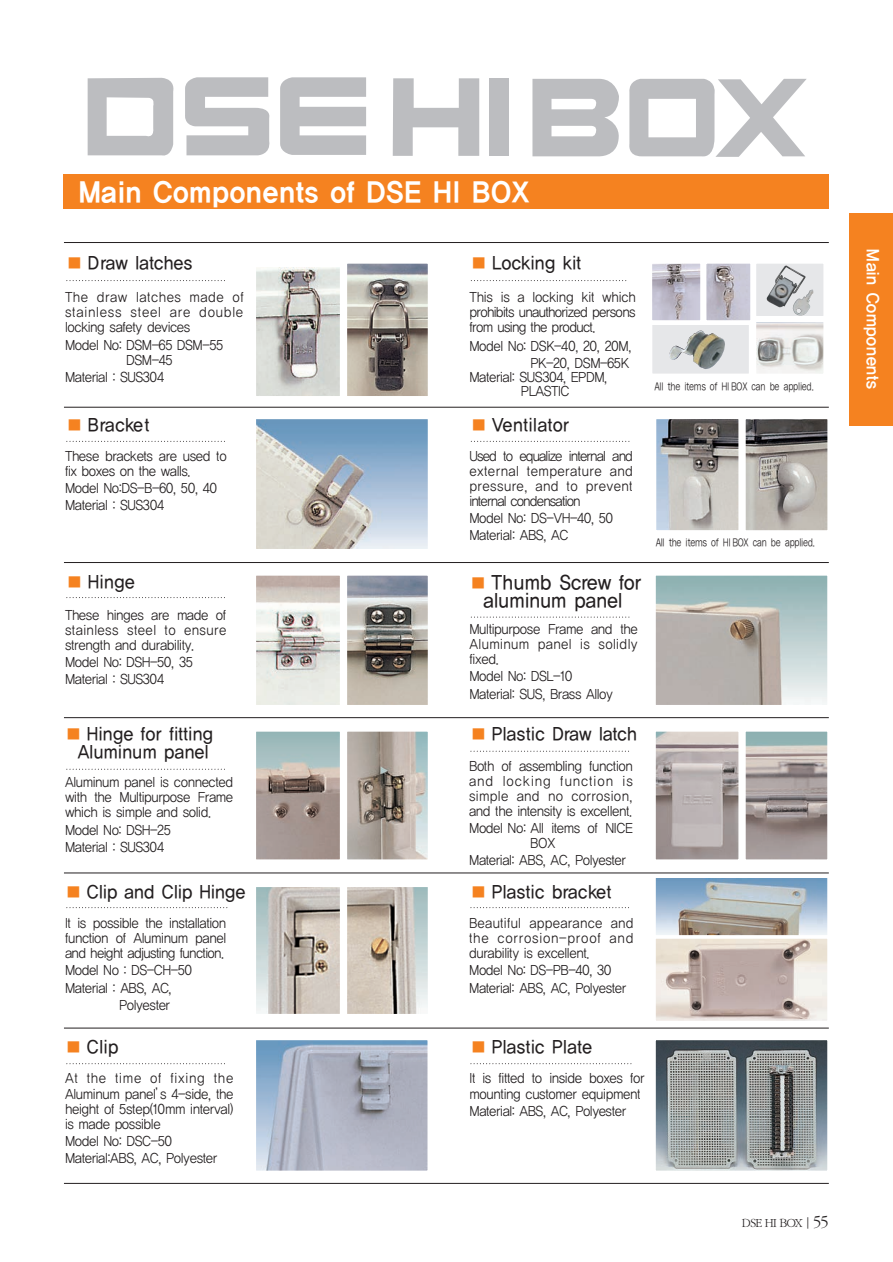
<style>
.page{position:relative;width:893px;height:1262px;background:#fff}
.page>*{position:absolute;margin:0;border:0;box-sizing:border-box;transform-origin:0 0}
.t1{font:27px "YGO15";letter-spacing:-.075em;color:#fff;scale:.95 1}
.t2{font:19.5px/18px "YGO13";letter-spacing:-.065em;color:#231f20;text-align:center;scale:.9 1}
.t3{font:18px/18px "YGO13";letter-spacing:-.06em;color:#231f20;text-align:center;scale:.9 1}
.t4{font:18px "YGO13";letter-spacing:-.04em;color:#231f20;scale:.9 1}
.t5{font:16.5px "YGO14";letter-spacing:-.07em;color:#fff;scale:.95 1}
.t6{font:13.5px/15px "YGO12";letter-spacing:-.09em;color:#231f20;scale:.9 1}
.t7{font:13.5px "Sand Sm";letter-spacing:-.05em;color:#231f20;scale:.95 1}
.t8{font:12px "J Cmg J";letter-spacing:-.05em;color:#231f20;scale:.8 1}
.s1{font-family:"J Cmg J";color:#f58220}
.s2{font-family:"J Cmg J";font-size:18px;color:#f58220}
.s3{font-size:18px}
</style>
<div class="page">
<img style="left:257px;top:268px;width:81px;height:126px">
<div style="left:254px;top:262px;width:87px;height:135px;border:2px solid #fff"></div>
<img style="left:348px;top:577px;width:78px;height:126px">
<div style="left:345px;top:574px;width:84px;height:132px;border:2px solid #fff"></div>
<img style="left:348px;top:265px;width:78px;height:129px">
<div style="left:345px;top:262px;width:84px;height:135px;border:2px solid #fff"></div>
<img style="left:257px;top:577px;width:81px;height:126px">
<div style="left:254px;top:574px;width:87px;height:132px;border:2px solid #fff"></div>
<img style="left:257px;top:421px;width:169px;height:126px">
<div style="left:254px;top:418px;width:175px;height:132px;border:2px solid #fff"></div>
<img style="left:257px;top:1041px;width:169px;height:128px">
<div style="left:254px;top:1038px;width:175px;height:134px;border:2px solid #fff"></div>
<img style="left:657px;top:1041px;width:168px;height:128px">
<div style="left:654px;top:1038px;width:174px;height:134px;border:2px solid #fff"></div>
<img style="left:657px;top:940px;width:168px;height:79px">
<div style="left:654px;top:937px;width:174px;height:85px;border:2px solid #fff"></div>
<img style="left:657px;top:879px;width:168px;height:54px">
<div style="left:654px;top:876px;width:174px;height:60px;border:2px solid #fff"></div>
<img style="left:653px;top:265px;width:45px;height:54px">
<div style="left:650px;top:262px;width:51px;height:60px;border:2px solid #fff"></div>
<div style="left:652px;top:325px;width:96px;height:48px;background:#e6e7e9"></div>
<img style="left:669px;top:330px;width:56px;height:39px">
<div style="left:650px;top:323px;width:100px;height:52px;border:2px solid #fff"></div>
<img style="left:757px;top:323px;width:64px;height:49px">
<div style="left:754px;top:320px;width:70px;height:55px;border:2px solid #fff"></div>
<div style="left:756px;top:264px;width:67px;height:52px;background:#e6e7e9"></div>
<img style="left:766px;top:265px;width:47px;height:49px">
<img style="left:708px;top:265px;width:40px;height:54px">
<div style="left:705px;top:262px;width:46px;height:60px;border:2px solid #fff"></div>
<img style="left:657px;top:421px;width:80px;height:107px">
<div style="left:654px;top:418px;width:86px;height:113px;border:2px solid #fff"></div>
<img style="left:747px;top:421px;width:78px;height:107px">
<div style="left:744px;top:418px;width:84px;height:113px;border:2px solid #fff"></div>
<svg style="left:67px;top:280px;width:158px;height:1px"></svg>
<svg style="left:67px;top:441px;width:158px;height:1px"></svg>
<svg style="left:67px;top:597px;width:158px;height:1px"></svg>
<svg style="left:67px;top:769px;width:158px;height:1px"></svg>
<svg style="left:67px;top:907px;width:161px;height:1px"></svg>
<svg style="left:67px;top:1063px;width:158px;height:1px"></svg>
<svg style="left:471px;top:280px;width:156px;height:1px"></svg>
<svg style="left:471px;top:441px;width:159px;height:1px"></svg>
<svg style="left:471px;top:751px;width:158px;height:1px"></svg>
<svg style="left:471px;top:907px;width:158px;height:1px"></svg>
<svg style="left:471px;top:1063px;width:161px;height:1px"></svg>
<div style="left:63px;top:174px;width:765px;height:35px;background:#f58220"></div>
<hr style="left:64px;top:562px;width:764px;height:1px;background:#231f20">
<hr style="left:64px;top:407px;width:764px;height:1px;background:#231f20">
<hr style="left:64px;top:242px;width:764px;height:1px;background:#231f20">
<hr style="left:64px;top:717px;width:764px;height:1px;background:#231f20">
<hr style="left:64px;top:872px;width:764px;height:1px;background:#231f20">
<hr style="left:64px;top:1027px;width:764px;height:1px;background:#231f20">
<hr style="left:64px;top:1183px;width:764px;height:1px;background:#231f20">
<img style="left:657px;top:577px;width:168px;height:126px">
<div style="left:654px;top:574px;width:174px;height:132px;border:2px solid #fff"></div>
<img style="left:257px;top:888px;width:81px;height:124px">
<div style="left:254px;top:885px;width:87px;height:130px;border:2px solid #fff"></div>
<img style="left:348px;top:888px;width:78px;height:124px">
<div style="left:345px;top:885px;width:84px;height:130px;border:2px solid #fff"></div>
<img style="left:657px;top:733px;width:80px;height:125px">
<div style="left:654px;top:730px;width:86px;height:131px;border:2px solid #fff"></div>
<img style="left:747px;top:733px;width:78px;height:125px">
<div style="left:744px;top:730px;width:84px;height:131px;border:2px solid #fff"></div>
<img style="left:257px;top:733px;width:81px;height:125px">
<div style="left:254px;top:730px;width:87px;height:131px;border:2px solid #fff"></div>
<img style="left:348px;top:733px;width:78px;height:125px">
<div style="left:345px;top:730px;width:84px;height:131px;border:2px solid #fff"></div>
<div style="left:491px;top:81px;width:20px;height:77px;background:linear-gradient(to bottom,#fff,#fff)"></div>
<svg style="left:393px;top:78px;width:87px;height:78px"></svg>
<div style="left:489px;top:79px;width:19px;height:77px;background:#bcbdc0"></div>
<svg style="left:88px;top:78px;width:86px;height:78px"></svg>
<svg style="left:185px;top:77px;width:85px;height:79px"></svg>
<svg style="left:532px;top:79px;width:275px;height:78px"></svg>
<svg style="left:280px;top:77px;width:86px;height:78px"></svg>
<svg style="left:471px;top:616px;width:159px;height:1px"></svg>
<div style="left:849px;top:213px;width:43px;height:212px;background:#f58220"></div>
<h1 class="t1" style="left:77px;top:180px;width:478px">Main Components of DSE HI BOX</h1>
<h3 class="t3" style="left:65px;top:255px;width:143px"><span class="s1">■</span> Draw latches</h3>
<p class="t6" style="left:65px;top:291px;width:201px;text-align:justify">The draw latches made of stainless steel are double locking safety devices</p>
<p class="t6" style="left:126px;top:338px;width:110px;text-indent:-61px">Model No: DSM-65 DSM-55<br>DSM-45</p>
<p class="t6" style="left:65px;top:370px;width:112px">Material : SUS304</p>
<h3 class="t4" style="left:65px;top:416px;width:96px"><span class="s1">■</span> Bracket</h3>
<p class="t6" style="left:65px;top:449px;width:182px">These brackets are used to fix boxes on the walls.</p>
<p class="t6" style="left:65px;top:480px;width:171px;line-height:17.1px">Model No:DS-B-60, 50, 40<br>Material : SUS304</p>
<h3 class="t3" style="left:65px;top:574px;width:79px"><span class="s1">■</span> Hinge</h3>
<p class="t6" style="left:65px;top:608px;width:182px;text-align:justify">These hinges are made of stainless steel to ensure strength and durability.</p>
<p class="t6" style="left:65px;top:654px;width:144px;line-height:17.1px">Model No: DSH-50, 35<br>Material : SUS304</p>
<h3 class="t3" style="left:65px;top:726px;width:167px"><span class="s1">■</span> Hinge for fitting<br>Aluminum panel</h3>
<p class="t6" style="left:65px;top:775px;width:189px;text-align:justify">Aluminum panel is connected with the Multipurpose Frame which is simple and solid.</p>
<p class="t6" style="left:65px;top:821px;width:120px;line-height:17.1px">Model No: DSH-25<br>Material : SUS304</p>
<h3 class="t3" style="left:65px;top:883px;width:203px"><span class="s1">■</span> Clip and Clip Hinge</h3>
<p class="t6" style="left:65px;top:916px;width:181px;text-align:justify">It is possible the installation function of Aluminum panel and height adjusting function.</p>
<p class="t6" style="left:65px;top:963px;width:144px">Model No : DS-CH-50</p>
<p class="t6" style="left:65px;top:980px;width:121px">Material : ABS, AC,</p>
<p class="t6" style="left:119px;top:998px;width:59px">Polyester</p>
<h3 class="t3" style="left:65px;top:1038px;width:62px"><span class="s1">■</span> Clip</h3>
<p class="t6" style="left:65px;top:1071px;width:189px;text-align:justify">At the time of fixing the Aluminum panel’s 4-side, the height of 5step(10mm interval) is made possible</p>
<p class="t6" style="left:65px;top:1132px;width:171px;line-height:17.1px">Model No: DSC-50<br>Material:ABS, AC, Polyester</p>
<h3 class="t3" style="left:470px;top:255px;width:126px"><span class="s1">■</span> Locking kit</h3>
<p class="t6" style="left:469px;top:291px;width:187px;text-align:justify">This is a locking kit which prohibits unauthorized persons from using the product.</p>
<p class="t6" style="left:469px;top:338px;width:182px;line-height:16.5px;text-align:right">Model No: DSK-40, 20, 20M,<br>PK-20, DSM-65K</p>
<p class="t6" style="left:520px;top:370px;width:98px;line-height:14.1px;text-indent:-52px">Material: SUS304, EPDM,<br>PLASTIC</p>
<h3 class="t3" style="left:470px;top:416px;width:113px"><span class="s1">■</span> Ventilator</h3>
<p class="t6" style="left:469px;top:449px;width:184px;text-align:justify">Used to equalize internal and external temperature and pressure, and to prevent internal condensation</p>
<p class="t6" style="left:469px;top:510px;width:162px;line-height:17.1px">Model No: DS-VH-40, 50<br>Material: ABS, AC</p>
<h2 class="t2" style="left:469px;top:575px;width:193px"><span class="s2">■</span> Thumb Screw for aluminum panel</h2>
<p class="t6" style="left:469px;top:622px;width:189px;text-align:justify">Multipurpose Frame and the Aluminum panel is solidly fixed.</p>
<p class="t6" style="left:469px;top:668px;width:162px;line-height:17.1px">Model No: DSL-10<br>Material: SUS, Brass Alloy</p>
<h3 class="t3" style="left:469px;top:726px;width:188px"><span class="s1">■</span> Plastic Draw latch</h3>
<p class="t6" style="left:469px;top:759px;width:184px;text-align:justify">Both of assembling function and locking function is simple and no corrosion, and the intensity is excellent.</p>
<p class="t6" style="left:530px;top:821px;width:116px;text-indent:-61px">Model No: All items of NICE<br>BOX</p>
<p class="t6" style="left:469px;top:853px;width:177px">Material: ABS, AC, Polyester</p>
<h3 class="t3" style="left:469px;top:883px;width:160px"><span class="s1">■</span> Plastic bracket</h3>
<p class="t6" style="left:469px;top:916px;width:185px;text-align:justify">Beautiful appearance and the corrosion-proof and durability is excellent.</p>
<p class="t6" style="left:469px;top:962px;width:177px;line-height:17.1px">Model No: DS-PB-40, 30<br>Material: ABS, AC, Polyester</p>
<p class="t8" style="left:654px;top:381px;width:201px">All the items of HI BOX can be applied.</p>
<p class="t8" style="left:655px;top:537px;width:201px">All the items of HI BOX can be applied.</p>
<h3 class="t3" style="left:469px;top:1038px;width:138px"><span class="s1">■</span> Plastic Plate</h3>
<p class="t6" style="left:469px;top:1071px;width:197px">It is fitted to inside boxes for mounting customer equipment</p>
<p class="t6" style="left:469px;top:1103px;width:176px">Material: ABS, AC, Polyester</p>
<p class="t7" style="left:742px;top:1216px;width:93px">DSE HI BOX┃<span class="s3">55</span></p>
<p class="t5" style="left:880px;top:248px;width:150px;rotate:90deg">Main Components</p>
</div>
